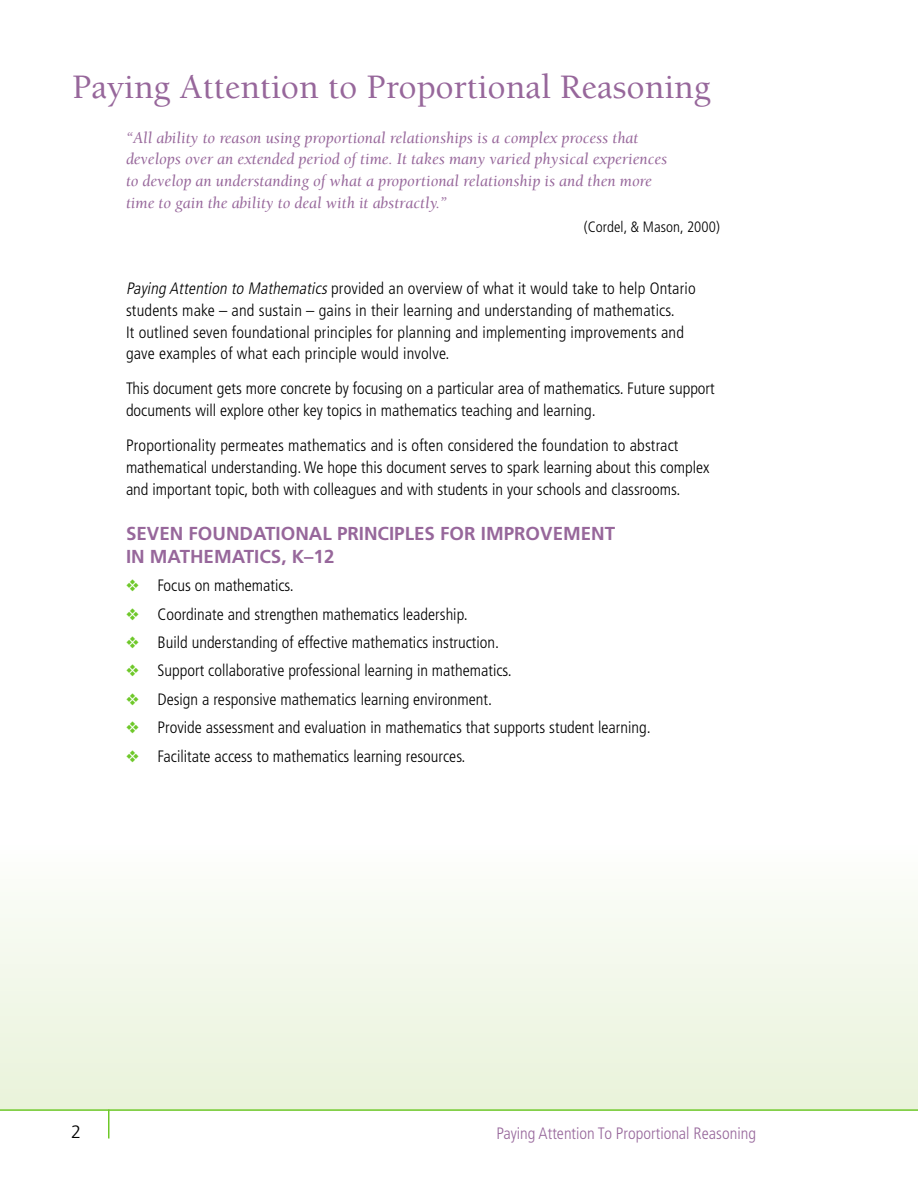
<style>
.page{position:relative;width:918px;height:1188px;background:#fff}
.page>*{position:absolute;margin:0;border:0;box-sizing:border-box;transform-origin:0 0}
.t1{font:500 35.25px "Berkeley";color:#97679b}
.t2{font:700 18.75px/22.5px "Frutiger";color:#97679b}
.t3{font:300 18px "Frutiger";color:#000}
.Body_Copy{font:300 condensed 16.5px/21.8px "Frutiger";color:#000}
.t4{font:italic 16.5px/21.8px "Berkeley";color:#97679b}
.t5{font:300 condensed 16.5px "Frutiger";color:#97679b}
.Source{font:300 condensed 15px "Frutiger";letter-spacing:.005em;color:#000}
.s1{font-style:italic}
.s2{color:#6ec829}
</style>
<div class="page">
<div style="left:0;top:838px;width:918px;height:272px;background:linear-gradient(to bottom,#fefefd,#e9f2da)"></div>
<hr style="left:0;top:1109px;width:918px;height:2px;background:#6ec829">
<hr style="left:108px;top:1110px;width:2px;height:28px;background:#6ec829">
<h1 class="t1" style="left:72px;top:69px;width:640px">Paying Attention to Proportional Reasoning</h1>
<p class="t4" style="left:126px;top:127px;width:543px">“All ability to reason using proportional relationships is a complex process that develops over an extended period of time. It takes many varied physical experiences to develop an understanding of what a proportional relationship is and then more time to gain the ability to deal with it abstractly.”</p>
<p class="Source" style="left:584px;top:218px;width:138px">(Cordel, &amp; Mason, 2000)</p>
<p class="Body_Copy" style="left:126px;top:278px;width:571px"><span class="s1">Paying Attention to Mathematics</span>provided an overview of what it would take to help Ontario students make – and sustain – gains in their learning and understanding of mathematics.<br>It outlined seven foundational principles for planning and implementing improvements and gave examples of what each principle would involve.</p>
<p class="Body_Copy" style="left:126px;top:378px;width:590px">This document gets more concrete by focusing on a particular area of mathematics. Future support documents will explore other key topics in mathematics teaching and learning.</p>
<p class="Body_Copy" style="left:126px;top:435px;width:585px">Proportionality permeates mathematics and is often considered the foundation to abstract mathematical understanding. We hope this document serves to spark learning about this complex and important topic, both with colleagues and with students in your schools and classrooms.</p>
<h2 class="t2" style="left:126px;top:522px;width:491px">SEVEN FOUNDATIONAL PRINCIPLES FOR IMPROVEMENT<br>IN MATHEMATICS, K–12</h2>
<p class="Body_Copy" style="left:126px;top:575px;width:169px"><span class="s2">❖</span> Focus on mathematics.</p>
<p class="Body_Copy" style="left:126px;top:603px;width:343px"><span class="s2">❖</span> Coordinate and strengthen mathematics leadership.</p>
<p class="Body_Copy" style="left:126px;top:632px;width:375px"><span class="s2">❖</span> Build understanding of effective mathematics instruction.</p>
<p class="Body_Copy" style="left:126px;top:660px;width:387px"><span class="s2">❖</span> Support collaborative professional learning in mathematics.</p>
<p class="Body_Copy" style="left:126px;top:689px;width:368px"><span class="s2">❖</span> Design a responsive mathematics learning environment.</p>
<p class="Body_Copy" style="left:126px;top:717px;width:526px"><span class="s2">❖</span> Provide assessment and evaluation in mathematics that supports student learning.</p>
<p class="Body_Copy" style="left:126px;top:746px;width:341px"><span class="s2">❖</span> Facilitate access to mathematics learning resources.</p>
<p class="t3" style="left:71px;top:1122px;width:12px">2</p>
<p class="t5" style="left:496px;top:1123px;width:261px">Paying Attention To Proportional Reasoning</p>
</div>
